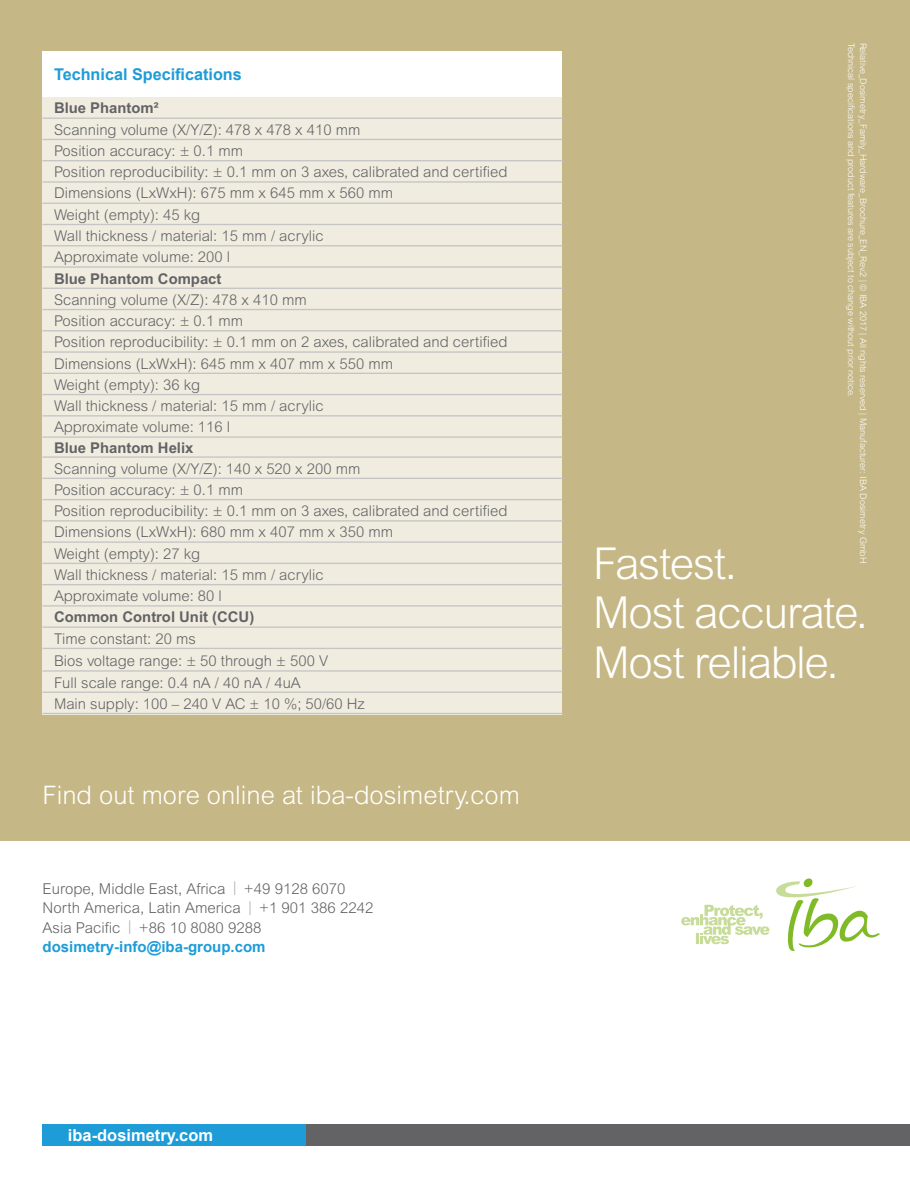
<style>
.page{position:relative;width:910px;height:1188px;background:#fff}
.page>*{position:absolute;margin:0;border:0;box-sizing:border-box;transform-origin:0 0}
.t1{font:300 44.1px/49.3px "Arial";letter-spacing:-.03em;color:#fff}
.t2{font:300 25.5px "Arial";color:#fff}
.t3{font:700 16.5px "Arial";color:#fff}
.t4{font:700 16.2px "Arial";color:#1d9cd8}
.t5{font:300 15px/19.5px "Arial";color:#636366}
.t6{font:300 14.85px/21.3px "Arial";color:#636366}
.t7{font:700 14.85px "Arial";color:#636366}
.t8{font:300 9px "Arial";color:#fff}
.s1{color:#a9a8a9}
.s2{font-weight:700;color:#1d9cd8}
</style>
<div class="page">
<div style="left:0;top:0;width:910px;height:840px;background:#c6b786"></div>
<div style="left:43px;top:1124px;width:263px;height:21px;background:#1d9cd8"></div>
<div style="left:306px;top:1124px;width:604px;height:21px;background:#636366"></div>
<svg style="left:681px;top:878px;width:199px;height:73px"></svg>
<div style="left:43px;top:51px;width:519px;height:663px;background:#f0ece0"></div>
<div style="left:43px;top:51px;width:519px;height:46px;background:#fff"></div>
<hr style="left:43px;top:139px;width:519px;height:1px;background:#c6c5c5">
<hr style="left:43px;top:160px;width:519px;height:1px;background:#c6c5c5">
<hr style="left:43px;top:181px;width:519px;height:2px;background:#c6c5c5">
<hr style="left:43px;top:203px;width:519px;height:1px;background:#c6c5c5">
<hr style="left:43px;top:224px;width:519px;height:1px;background:#c6c5c5">
<hr style="left:43px;top:245px;width:519px;height:1px;background:#c6c5c5">
<hr style="left:43px;top:266px;width:519px;height:2px;background:#c6c5c5">
<hr style="left:43px;top:288px;width:519px;height:1px;background:#c6c5c5">
<hr style="left:43px;top:309px;width:519px;height:1px;background:#c6c5c5">
<hr style="left:43px;top:330px;width:519px;height:1px;background:#c6c5c5">
<hr style="left:43px;top:351px;width:519px;height:2px;background:#c6c5c5">
<hr style="left:43px;top:373px;width:519px;height:1px;background:#c6c5c5">
<hr style="left:43px;top:394px;width:519px;height:1px;background:#c6c5c5">
<hr style="left:43px;top:415px;width:519px;height:2px;background:#c6c5c5">
<hr style="left:43px;top:436px;width:519px;height:2px;background:#c6c5c5">
<hr style="left:43px;top:456px;width:519px;height:2px;background:#c6c5c5">
<hr style="left:43px;top:605px;width:519px;height:2px;background:#c6c5c5">
<hr style="left:43px;top:626px;width:519px;height:2px;background:#c6c5c5">
<hr style="left:43px;top:478px;width:519px;height:1px;background:#c6c5c5">
<hr style="left:43px;top:648px;width:519px;height:1px;background:#c6c5c5">
<hr style="left:43px;top:499px;width:519px;height:1px;background:#c6c5c5">
<hr style="left:43px;top:520px;width:519px;height:2px;background:#c6c5c5">
<hr style="left:43px;top:541px;width:519px;height:2px;background:#c6c5c5">
<hr style="left:43px;top:563px;width:519px;height:1px;background:#c6c5c5">
<hr style="left:43px;top:584px;width:519px;height:1px;background:#c6c5c5">
<hr style="left:43px;top:670px;width:519px;height:2px;background:#c6c5c5">
<hr style="left:43px;top:692px;width:519px;height:1px;background:#c6c5c5">
<hr style="left:43px;top:713px;width:519px;height:1px;background:#c6c5c5">
<hr style="left:43px;top:118px;width:519px;height:1px;background:#c6c5c5">
<p class="t4" style="left:54px;top:64px;width:189px">Technical Specifications</p>
<p class="t7" style="left:54px;top:99px;width:106px">Blue Phantom²</p>
<p class="t6" style="left:54px;top:119px;width:455px">Scanning volume (X/Y/Z): 478 x 478 x 410 mm<br>Position accuracy: ± 0.1 mm<br>Position reproducibility: ± 0.1 mm on 3 axes, calibrated and certified Dimensions (LxWxH): 675 mm x 645 mm x 560 mm<br>Weight (empty): 45 kg<br>Wall thickness / material: 15 mm / acrylic<br>Approximate volume: 200 l</p>
<p class="t7" style="left:54px;top:270px;width:169px">Blue Phantom Compact</p>
<p class="t6" style="left:54px;top:289px;width:455px">Scanning volume (X/Z): 478 x 410 mm<br>Position accuracy: ± 0.1 mm<br>Position reproducibility: ± 0.1 mm on 2 axes, calibrated and certified Dimensions (LxWxH): 645 mm x 407 mm x 550 mm<br>Weight (empty): 36 kg<br>Wall thickness / material: 15 mm / acrylic<br>Approximate volume: 116 l</p>
<p class="t7" style="left:54px;top:439px;width:141px">Blue Phantom Helix</p>
<p class="t6" style="left:54px;top:458px;width:455px">Scanning volume (X/Y/Z): 140 x 520 x 200 mm<br>Position accuracy: ± 0.1 mm<br>Position reproducibility: ± 0.1 mm on 3 axes, calibrated and certified Dimensions (LxWxH): 680 mm x 407 mm x 350 mm<br>Weight (empty): 27 kg<br>Wall thickness / material: 15 mm / acrylic<br>Approximate volume: 80 l</p>
<p class="t7" style="left:54px;top:609px;width:202px">Common Control Unit (CCU)</p>
<p class="t6" style="left:54px;top:628px;width:313px;line-height:21.8px">Time constant: 20 ms<br>Bios voltage range: ± 50 through ± 500 V<br>Full scale range: 0.4 nA / 40 nA / 4uA<br>Main supply: 100 – 240 V AC ± 10 %; 50/60 Hz</p>
<h2 class="t2" style="left:43px;top:780px;width:479px">Find out more online at iba-dosimetry.com</h2>
<p class="t5" style="left:43px;top:879px;width:332px">Europe, Middle East, Africa <span class="s1">|</span> +49 9128 6070<br>North America, Latin America <span class="s1">|</span> +1 901 386 2242<br>Asia Pacific <span class="s1">|</span> +86 10 8080 9288 <span class="s2">dosimetry-info@iba-group.com</span></p>
<p class="t3" style="left:68px;top:1124px;width:147px">iba-dosimetry.com</p>
<p class="t8" style="left:856px;top:43px;width:356px;rotate:90deg">Technical specifications and product features are subject to change without prior notice.</p>
<p class="t8" style="left:868px;top:43px;width:522px;rotate:90deg">Relative_Dosimetry_Family_Hardware_Brochure_EN_Rev.2 | © IBA 2017 | All rights reserved | Manufacturer: IBA Dosimetry GmbH</p>
<h1 class="t1" style="left:593px;top:539px;width:276px">Fastest.<br>Most accurate.<br>Most reliable.</h1>
</div>
